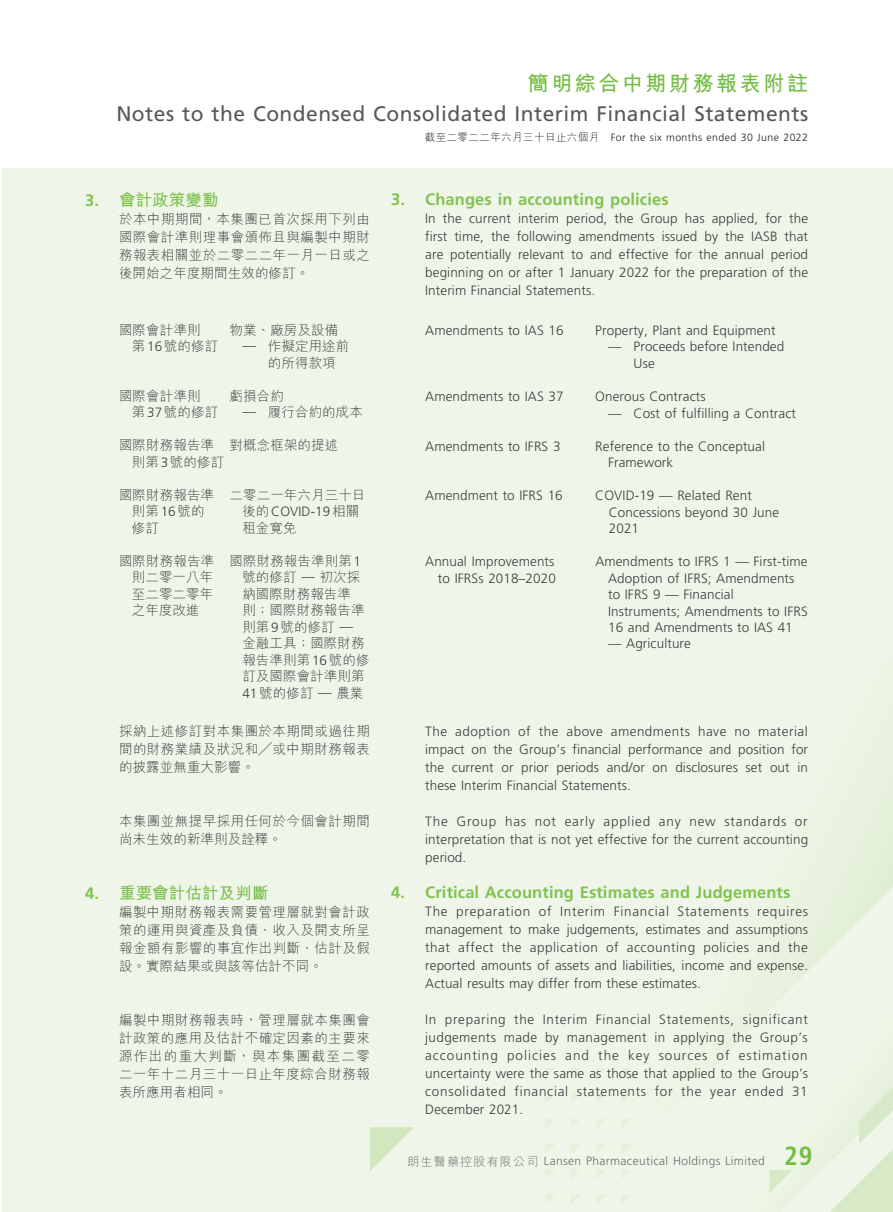
<style>
.page{position:relative;width:893px;height:1212px;background:#fff}
.page>*{position:absolute;margin:0;border:0;box-sizing:border-box;transform-origin:0 0}
.t1{font:21px "Frutiger LT Std";letter-spacing:.02em;color:#57585a}
.t2{font:700 21px "M Hei HK";letter-spacing:.12em;color:#74bd43}
.t3{font:700 16.5px "Frutiger LT Std";letter-spacing:.005em;color:#81c251}
.t4{font:700 16.5px "M Hei HK";letter-spacing:.005em;color:#81c251}
.t5{font:300 13.5px/18px "Frutiger LT Std";letter-spacing:.005em;color:#3e3e3f;text-align:justify}
.t6{font:300 13.5px/16.5px "M Hei HK";letter-spacing:.005em;color:#3e3e3f}
.t7{font:300 13.5px/18px "M Hei HK";letter-spacing:.035em;color:#3e3e3f}
.t8{font:300 12px "Frutiger LT Std";letter-spacing:.03em;color:#6c6d70}
.t9{font:300 10.5px "Frutiger LT Std";letter-spacing:.04em;color:#231f20}
.s1{font-family:"M Hei HK"}
.s2{font-family:"Frutiger LT Std"}
.s3{font-weight:700;font-stretch:condensed;font-size:26.25px;color:#74bd43}
</style>
<div class="page">
<h1 class="t2" style="left:528px;top:68px;width:282px">簡明綜合中期財務報表附註</h1>
<h1 class="t1" style="left:116px;top:102px;width:693px">Notes to the Condensed Consolidated Interim Financial Statements</h1>
<p class="t9" style="left:425px;top:131px;width:385px"><span class="s1">截至二零二二年六月三十日止六個月</span> For the six months ended 30 June 2022</p>
<p class="t4" style="left:85px;top:188px;width:135px"><span class="s2">3.</span> 會計政策變動</p>
<p class="t6" style="left:119px;top:210px;width:252px;line-height:18px;text-align:justify">於本中期期間，本集團已首次採用下列由國際會計準則理事會頒佈且與編製中期財務報表相關並於二零二二年一月一日或之後開始之年度期間生效的修訂。</p>
<p class="t6" style="left:132px;top:321px;width:88px;text-indent:-13px">國際會計準則第<span class="s2">16</span>號的修訂</p>
<p class="t6" style="left:230px;top:321px;width:110px">物業、廠房及設備</p>
<p class="t6" style="left:268px;top:338px;width:83px;text-indent:-26px"><span class="s2">—</span> 作擬定用途前的所得款項</p>
<p class="t6" style="left:132px;top:387px;width:88px;text-indent:-13px">國際會計準則第<span class="s2">37</span>號的修訂</p>
<p class="t6" style="left:230px;top:387px;width:56px">虧損合約</p>
<p class="t6" style="left:242px;top:404px;width:122px"><span class="s2">—</span> 履行合約的成本</p>
<p class="t6" style="left:132px;top:437px;width:94px;text-indent:-13px">國際財務報告準則第<span class="s2">3</span>號的修訂</p>
<p class="t6" style="left:230px;top:437px;width:110px">對概念框架的提述</p>
<p class="t6" style="left:132px;top:486px;width:84px;text-indent:-13px">國際財務報告準則第<span class="s2">16</span>號的修訂</p>
<p class="t6" style="left:230px;top:486px;width:137px">二零二一年六月三十日</p>
<p class="t5" style="left:242px;top:503px;width:118px"><span class="s1">後的</span>COVID-19<span class="s1">相關</span></p>
<p class="t6" style="left:242px;top:519px;width:56px">租金寛免</p>
<p class="t6" style="left:132px;top:552px;width:84px;text-align:justify;text-indent:-13px">國際財務報告準則二零一八年至二零二零年之年度改進</p>
<p class="t6" style="left:242px;top:552px;width:129px;text-indent:-13px">國際財務報告準則第<span class="s2">1</span>號的修訂 <span class="s2">—</span> 初次採納國際財務報告準<br>則；國際財務報告準則第<span class="s2">9</span>號的修訂 <span class="s2">—</span>金融工具；國際財務報告準則第<span class="s2">16</span>號的修訂及國際會計準則第<br><span class="s2">41</span>號的修訂 <span class="s2">—</span> 農業</p>
<p class="t6" style="left:119px;top:722px;width:252px;line-height:18px;text-align:justify">採納上述修訂對本集團於本期間或過往期間的財務業績及狀況和╱或中期財務報表的披露並無重大影響。</p>
<p class="t7" style="left:119px;top:812px;width:252px">本集團並無提早採用任何於今個會計期間尚未生效的新準則及詮釋。</p>
<p class="t4" style="left:85px;top:880px;width:185px"><span class="s2">4.</span> 重要會計估計及判斷</p>
<p class="t6" style="left:119px;top:902px;width:252px;line-height:18px;text-align:justify">編製中期財務報表需要管理層就對會計政策的運用與資產及負債、收入及開支所呈報金額有影響的事宜作出判斷、估計及假設。實際結果或與該等估計不同。</p>
<p class="t6" style="left:119px;top:1010px;width:252px;line-height:18px;text-align:justify">編製中期財務報表時，管理層就本集團會計政策的應用及估計不確定因素的主要來源作出的重大判斷，與本集團截至二零二一年十二月三十一日止年度綜合財務報表所應用者相同。</p>
<p class="t3" style="left:391px;top:190px;width:279px">3. Changes in accounting policies</p>
<p class="t5" style="left:425px;top:210px;width:384px">In the current interim period, the Group has applied, for the first time, the following amendments issued by the IASB that are potentially relevant to and effective for the annual period beginning on or after 1 January 2022 for the preparation of the Interim Financial Statements.</p>
<p class="t5" style="left:425px;top:322px;width:140px">Amendments to IAS 16</p>
<p class="t5" style="left:595px;top:322px;width:182px">Property, Plant and Equipment</p>
<p class="t5" style="left:634px;top:338px;width:152px;line-height:17.2px;text-indent:-26px">— Proceeds before Intended<br>Use</p>
<p class="t5" style="left:425px;top:388px;width:140px">Amendments to IAS 37</p>
<p class="t5" style="left:595px;top:388px;width:112px">Onerous Contracts</p>
<p class="t5" style="left:608px;top:404px;width:189px">— Cost of fulfilling a Contract</p>
<p class="t5" style="left:425px;top:437px;width:137px">Amendments to IFRS 3</p>
<p class="t5" style="left:608px;top:438px;width:158px;line-height:16.5px;text-indent:-13px">Reference to the Conceptual<br>Framework</p>
<p class="t5" style="left:425px;top:487px;width:139px">Amendment to IFRS 16</p>
<p class="t5" style="left:609px;top:488px;width:172px;line-height:16.5px;text-align:left;text-indent:-14px">COVID-19 — Related Rent<br>Concessions beyond 30 June<br>2021</p>
<p class="t5" style="left:425px;top:554px;width:132px;line-height:16.5px;text-align:right">Annual Improvements to IFRSs 2018–2020</p>
<p class="t5" style="left:608px;top:554px;width:201px;line-height:16.2px;text-align:left;text-indent:-13px">Amendments to IFRS 1 — First-time<br>Adoption of IFRS; Amendments to IFRS 9 — Financial</p>
<p class="t5" style="left:608px;top:603px;width:201px;line-height:16.5px">Instruments; Amendments to IFRS<br>16 and Amendments to IAS 41</p>
<p class="t5" style="left:608px;top:635px;width:84px">— Agriculture</p>
<p class="t5" style="left:425px;top:723px;width:384px">The adoption of the above amendments have no material impact on the Group’s financial performance and position for the current or prior periods and/or on disclosures set out in these Interim Financial Statements.</p>
<p class="t5" style="left:425px;top:813px;width:384px">The Group has not early applied any new standards or interpretation that is not yet effective for the current accounting period.</p>
<p class="t3" style="left:391px;top:883px;width:401px">4. Critical Accounting Estimates and Judgements</p>
<p class="t5" style="left:425px;top:903px;width:384px">The preparation of Interim Financial Statements requires management to make judgements, estimates and assumptions that affect the application of accounting policies and the reported amounts of assets and liabilities, income and expense.<br>Actual results may differ from these estimates.</p>
<p class="t5" style="left:425px;top:1011px;width:384px">In preparing the Interim Financial Statements, significant judgements made by management in applying the Group’s accounting policies and the key sources of estimation uncertainty were the same as those that applied to the Group’s consolidated financial statements for the year ended 31<br>December 2021.</p>
<p class="t8" style="left:407px;top:1154px;width:406px"><span class="s1">朗生醫藥控股有限公司</span> Lansen Pharmaceutical Holdings Limited <span class="s3">29</span></p>
</div>
